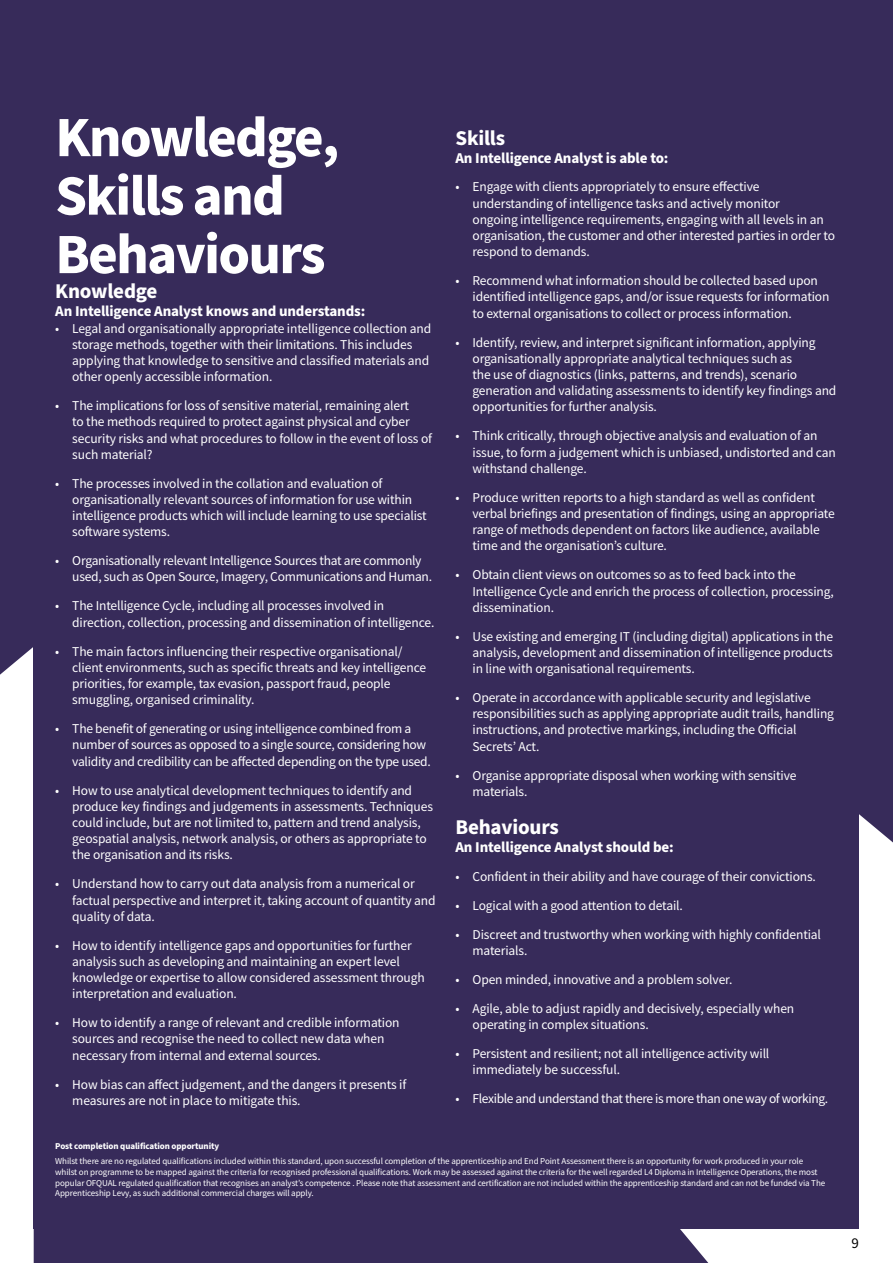
<style>
.page{position:relative;width:893px;height:1263px;background:#fff}
.page>*{position:absolute;margin:0;border:0;box-sizing:border-box;transform-origin:0 0}
.t1{font:700 57px/58.5px "Source Sans Pro";letter-spacing:-.03em;color:#fff}
.t2{font:700 21px "Source Sans Pro";letter-spacing:-.01em;color:#fff}
.t3{font:700 15px "Source Sans Pro";letter-spacing:-.01em;color:#fff}
.t4{font:15px "Source Sans Pro";color:#000}
.t5{font:13.5px/16.2px "Source Sans Pro";letter-spacing:-.01em;color:#fff}
.t6{font:13.5px "Source Sans Pro";letter-spacing:-.03em;color:#fff}
.t7{font:9px/10.8px "Source Sans Pro";letter-spacing:-.01em;color:#fff}
.t8{font:700 9px "Source Sans Pro";letter-spacing:-.01em;color:#fff}
</style>
<div class="page">
<div style="left:0;top:0;width:893px;height:45px;background:#372b5a"></div>
<div style="left:0;top:45px;width:34px;height:630px;background:#372b5a"></div>
<div style="left:34px;top:1229px;width:674px;height:34px;background:#372b5a"></div>
<div style="left:859px;top:45px;width:34px;height:797px;background:#372b5a"></div>
<div style="left:34px;top:34px;width:825px;height:1195px;background:#372b5a"></div>
<h1 class="t1" style="left:55px;top:109px;width:286px">Knowledge,<br>Skills and<br>Behaviours</h1>
<h2 class="t2" style="left:55px;top:277px;width:104px">Knowledge</h2>
<p class="t3" style="left:55px;top:301px;width:312px">An Intelligence Analyst knows and understands:</p>
<p class="t5" style="left:72px;top:320px;width:360px;text-indent:-17px">• Legal and organisationally appropriate intelligence collection and storage methods, together with their limitations. This includes applying that knowledge to sensitive and classified materials and other openly accessible information.</p>
<p class="t5" style="left:72px;top:397px;width:361px;text-indent:-17px">• The implications for loss of sensitive material, remaining alert<br>to the methods required to protect against physical and cyber security risks and what procedures to follow in the event of loss of such material?</p>
<p class="t5" style="left:72px;top:475px;width:356px;text-indent:-17px">• The processes involved in the collation and evaluation of organisationally relevant sources of information for use within intelligence products which will include learning to use specialist software systems.</p>
<p class="t5" style="left:72px;top:553px;width:361px;text-indent:-17px">• Organisationally relevant Intelligence Sources that are commonly used, such as Open Source, Imagery, Communications and Human.</p>
<p class="t5" style="left:72px;top:598px;width:364px;text-indent:-17px">• The Intelligence Cycle, including all processes involved in direction, collection, processing and dissemination of intelligence.</p>
<p class="t5" style="left:72px;top:643px;width:355px;text-indent:-17px">• The main factors influencing their respective organisational/ client environments, such as specific threats and key intelligence priorities, for example, tax evasion, passport fraud, people smuggling, organised criminality.</p>
<p class="t5" style="left:72px;top:720px;width:360px;text-indent:-17px">• The benefit of generating or using intelligence combined from a number of sources as opposed to a single source, considering how validity and credibility can be affected depending on the type used.</p>
<p class="t5" style="left:72px;top:782px;width:362px;text-indent:-17px">• How to use analytical development techniques to identify and produce key findings and judgements in assessments. Techniques could include, but are not limited to, pattern and trend analysis, geospatial analysis, network analysis, or others as appropriate to the organisation and its risks.</p>
<p class="t5" style="left:72px;top:876px;width:365px;text-indent:-17px">• Understand how to carry out data analysis from a numerical or factual perspective and interpret it, taking account of quantity and quality of data.</p>
<p class="t5" style="left:72px;top:937px;width:354px;text-indent:-17px">• How to identify intelligence gaps and opportunities for further analysis such as developing and maintaining an expert level knowledge or expertise to allow considered assessment through interpretation and evaluation.</p>
<p class="t5" style="left:72px;top:1014px;width:329px;text-indent:-17px">• How to identify a range of relevant and credible information sources and recognise the need to collect new data when necessary from internal and external sources.</p>
<p class="t5" style="left:72px;top:1076px;width:336px;text-indent:-17px">• How bias can affect judgement, and the dangers it presents if measures are not in place to mitigate this.</p>
<h2 class="t2" style="left:455px;top:123px;width:51px">Skills</h2>
<p class="t3" style="left:455px;top:147px;width:215px">An Intelligence Analyst is able to:</p>
<p class="t5" style="left:472px;top:179px;width:364px;text-indent:-17px">• Engage with clients appropriately to ensure effective understanding of intelligence tasks and actively monitor<br>ongoing intelligence requirements, engaging with all levels in an organisation, the customer and other interested parties in order to respond to demands.</p>
<p class="t5" style="left:472px;top:273px;width:358px;text-indent:-17px">• Recommend what information should be collected based upon identified intelligence gaps, and/or issue requests for information to external organisations to collect or process information.</p>
<p class="t5" style="left:472px;top:334px;width:365px;text-indent:-17px">• Identify, review, and interpret significant information, applying organisationally appropriate analytical techniques such as<br>the use of diagnostics (links, patterns, and trends), scenario generation and validating assessments to identify key findings and opportunities for further analysis.</p>
<p class="t5" style="left:472px;top:428px;width:365px;text-indent:-17px">• Think critically, through objective analysis and evaluation of an issue, to form a judgement which is unbiased, undistorted and can withstand challenge.</p>
<p class="t5" style="left:472px;top:489px;width:364px;text-indent:-17px">• Produce written reports to a high standard as well as confident verbal briefings and presentation of findings, using an appropriate range of methods dependent on factors like audience, available time and the organisation’s culture.</p>
<p class="t5" style="left:472px;top:567px;width:363px;text-indent:-17px">• Obtain client views on outcomes so as to feed back into the<br>Intelligence Cycle and enrich the process of collection, processing, dissemination.</p>
<p class="t5" style="left:472px;top:628px;width:362px;text-align:justify;text-indent:-17px">• Use existing and emerging IT (including digital) applications in the analysis, development and dissemination of intelligence products in line with organisational requirements.</p>
<p class="t5" style="left:472px;top:689px;width:363px;text-indent:-17px">• Operate in accordance with applicable security and legislative responsibilities such as applying appropriate audit trails, handling instructions, and protective markings, including the Official Secrets’ Act.</p>
<p class="t5" style="left:472px;top:767px;width:326px;text-indent:-17px">• Organise appropriate disposal when working with sensitive materials.</p>
<h2 class="t2" style="left:455px;top:812px;width:105px">Behaviours</h2>
<p class="t3" style="left:455px;top:836px;width:220px">An Intelligence Analyst should be:</p>
<p class="t5" style="left:455px;top:868px;width:362px">• Confident in their ability and have courage of their convictions.</p>
<p class="t5" style="left:455px;top:897px;width:229px">• Logical with a good attention to detail.</p>
<p class="t5" style="left:472px;top:926px;width:350px;text-indent:-17px">• Discreet and trustworthy when working with highly confidential materials.</p>
<p class="t5" style="left:455px;top:971px;width:278px">• Open minded, innovative and a problem solver.</p>
<p class="t5" style="left:472px;top:1000px;width:323px;text-indent:-17px">• Agile, able to adjust rapidly and decisively, especially when operating in complex situations.</p>
<p class="t5" style="left:472px;top:1045px;width:298px;text-indent:-17px">• Persistent and resilient; not all intelligence activity will immediately be successful.</p>
<p class="t6" style="left:455px;top:1090px;width:374px">• Flexible and understand that there is more than one way of working.</p>
<p class="t8" style="left:55px;top:1140px;width:166px">Post completion qualification opportunity</p>
<p class="t7" style="left:55px;top:1155px;width:771px">Whilst there are no regulated qualifications included within this standard, upon successful completion of the apprenticeship and End Point Assessment there is an opportunity for work produced in your role whilst on programme to be mapped against the criteria for recognised professional qualifications. Work may be assessed against the criteria for the well regarded L4 Diploma in Intelligence Operations, the most popular OFQUAL regulated qualification that recognises an analyst’s competence . Please note that assessment and certification are not included within the apprenticeship standard and can not be funded via The Apprenticeship Levy, as such additional commercial charges will apply.</p>
<p class="t4" style="left:851px;top:1233px;width:9px">9</p>
</div>
